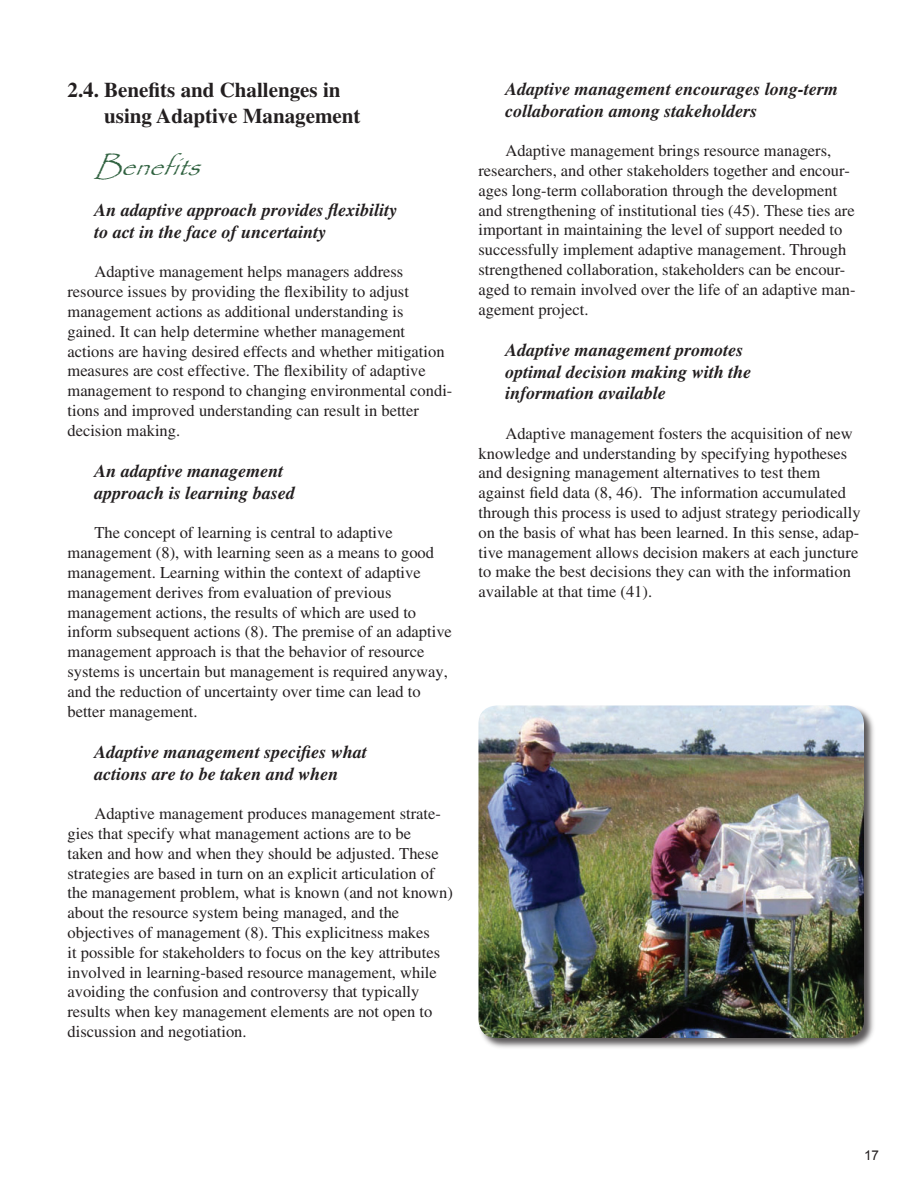
<style>
.page{position:relative;width:918px;height:1188px;background:#fff}
.page>*{position:absolute;margin:0;border:0;box-sizing:border-box;transform-origin:0 0}
.tab{font:italic 27px "Papyrus";color:#2f613f}
.t1{font:700 21px "Times";color:#231f20}
.tab-2{font:italic 700 18px/21.6px "Times";color:#231f20}
.tab-3{font:16.5px/19.8px "Times";color:#231f20}
.t2{font:13.5px "Arial";color:#231f20}
</style>
<div class="page">
<div style="left:477px;top:704px;width:400px;height:347px;background:#231f20;opacity:.75"></div>
<img style="left:478px;top:706px;width:386px;height:332px;border-radius:18px">
<p class="t1" style="left:68px;top:78px;width:275px">2.4. Benefits and Challenges in</p>
<p class="t1" style="left:104px;top:103px;width:258px">using Adaptive Management</p>
<p class="tab" style="left:94px;top:150px;width:126px">Benefits</p>
<p class="tab-2" style="left:94px;top:199px;width:305px">An adaptive approach provides flexibility to act in the face of uncertainty</p>
<p class="tab-3" style="left:68px;top:262px;width:386px;text-indent:27px">Adaptive management helps managers address resource issues by providing the flexibility to adjust management actions as additional understanding is gained. It can help determine whether management actions are having desired effects and whether mitigation measures are cost effective. The flexibility of adaptive management to respond to changing environmental condi&shy;tions and improved understanding can result in better decision making.</p>
<p class="tab-2" style="left:94px;top:460px;width:191px">An adaptive management</p>
<p class="tab-2" style="left:94px;top:482px;width:202px">approach is learning based</p>
<p class="tab-3" style="left:68px;top:523px;width:386px;text-indent:27px">The concept of learning is central to adaptive management (8), with learning seen as a means to good management. Learning within the context of adaptive management derives from evaluation of previous management actions, the results of which are used to inform subsequent actions (8). The premise of an adaptive management approach is that the behavior of resource systems is uncertain but management is required anyway, and the reduction of uncertainty over time can lead to better management.</p>
<p class="tab-2" style="left:94px;top:741px;width:274px">Adaptive management specifies what actions are to be taken and when</p>
<p class="tab-3" style="left:68px;top:804px;width:387px;text-indent:27px">Adaptive management produces management strate&shy;gies that specify what management actions are to be<br>taken and how and when they should be adjusted. These strategies are based in turn on an explicit articulation of the management problem, what is known (and not known) about the resource system being managed, and the objectives of management (8). This explicitness makes<br>it possible for stakeholders to focus on the key attributes involved in learning-based resource management, while avoiding the confusion and controversy that typically results when key management elements are not open to discussion and negotiation.</p>
<p class="tab-2" style="left:506px;top:78px;width:334px">Adaptive management encourages long-term collaboration among stakeholders</p>
<p class="tab-3" style="left:478px;top:141px;width:378px;text-indent:27px">Adaptive management brings resource managers, researchers, and other stakeholders together and encour&shy;ages long-term collaboration through the development and strengthening of institutional ties (45). These ties are important in maintaining the level of support needed to</p>
<p class="tab-3" style="left:478px;top:240px;width:379px">successfully implement adaptive management. Through strengthened collaboration, stakeholders can be encour&shy;aged to remain involved over the life of an adaptive man&shy;agement project.</p>
<p class="tab-2" style="left:506px;top:339px;width:248px">Adaptive management promotes optimal decision making with the information available</p>
<p class="tab-3" style="left:478px;top:423px;width:384px;text-indent:27px">Adaptive management fosters the acquisition of new knowledge and understanding by specifying hypotheses and designing management alternatives to test them against field data (8, 46). The information accumulated through this process is used to adjust strategy periodically on the basis of what has been learned. In this sense, adap&shy;tive management allows decision makers at each juncture to make the best decisions they can with the information available at that time (41).</p>
<p class="t2" style="left:864px;top:1146px;width:17px">17</p>
</div>
